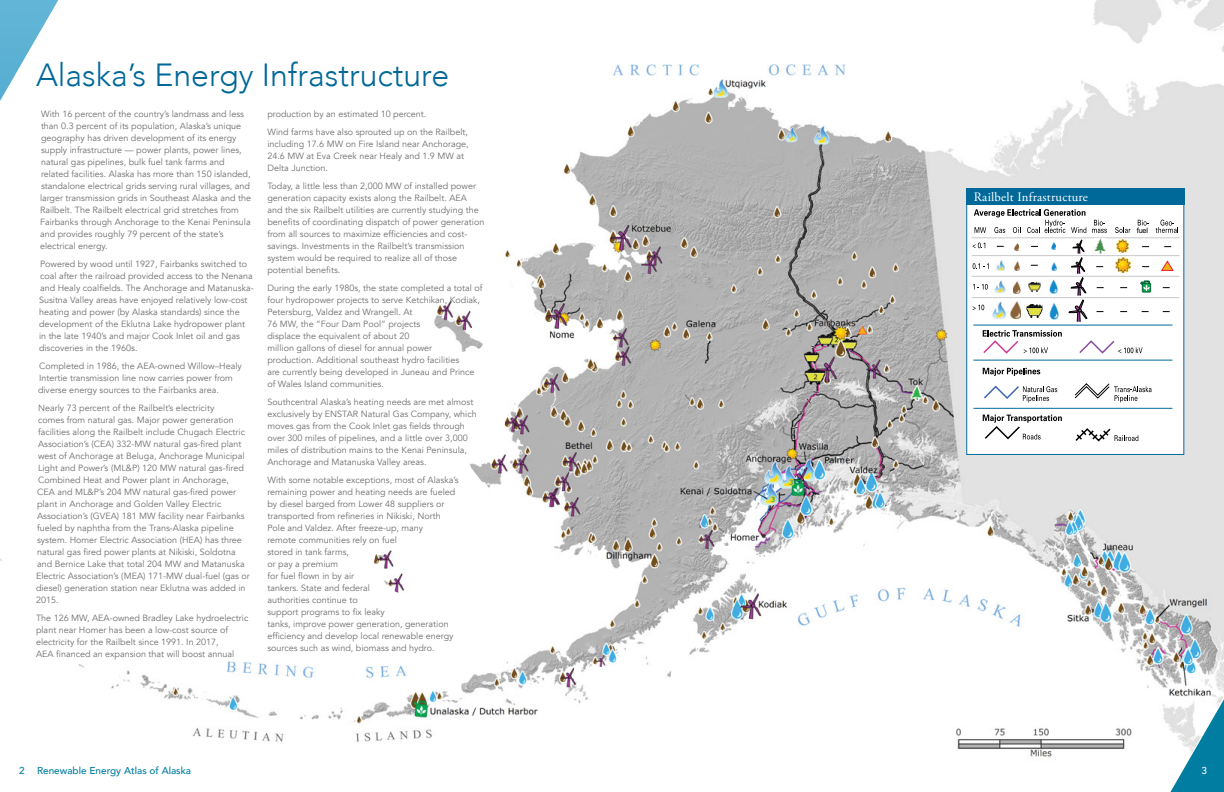
<style>
.page{position:relative;width:1224px;height:792px;background:#fff}
.page>*{position:absolute;margin:0;border:0;box-sizing:border-box;transform-origin:0 0}
.t1{font:300 32px "Avenir";color:#006899}
.t2{font:12.8px "Adobe Garamond Pro";letter-spacing:.015em;color:#fff}
.t3{font:500 10px "Avenir";color:#007da1}
.t4{font:500 10px "Avenir";color:#fff}
.t5{font:9px/12px "Avenir";color:#6e6f71}
.t6{font:7.4px "Arial";color:#000}
</style>
<div class="page">
<img style="left:0;top:0;width:1224px;height:792px">
<div style="left:967px;top:194px;width:217px;height:260px;background:#fff"></div>
<div style="left:967px;top:194px;width:217px;height:261px;border:1px solid #00699a"></div>
<hr style="left:973px;top:325px;width:199px;height:1px;background:#00699a">
<hr style="left:973px;top:360px;width:199px;height:1px;background:#00699a">
<svg style="left:983px;top:368px;width:57px;height:8px"></svg>
<svg style="left:974px;top:209px;width:112px;height:24px"></svg>
<svg style="left:1092px;top:220px;width:15px;height:13px"></svg>
<svg style="left:1138px;top:220px;width:11px;height:6px"></svg>
<svg style="left:1115px;top:227px;width:15px;height:6px"></svg>
<svg style="left:1156px;top:220px;width:22px;height:13px"></svg>
<svg style="left:1161px;top:260px;width:13px;height:11px"></svg>
<svg style="left:1029px;top:283px;width:12px;height:9px"></svg>
<img style="left:1026px;top:305px;width:17px;height:12px">
<svg style="left:973px;top:243px;width:12px;height:5px"></svg>
<svg style="left:973px;top:263px;width:16px;height:6px"></svg>
<svg style="left:973px;top:284px;width:15px;height:6px"></svg>
<svg style="left:973px;top:305px;width:11px;height:5px"></svg>
<hr style="left:972px;top:238px;width:207px;height:1px;background:#c7c8ca">
<hr style="left:972px;top:255px;width:207px;height:1px;background:#c7c8ca">
<svg style="left:982px;top:330px;width:80px;height:24px"></svg>
<svg style="left:1079px;top:340px;width:64px;height:14px"></svg>
<svg style="left:984px;top:385px;width:73px;height:17px"></svg>
<svg style="left:1074px;top:383px;width:77px;height:19px"></svg>
<hr style="left:973px;top:408px;width:199px;height:1px;background:#00699a">
<svg style="left:983px;top:415px;width:79px;height:25px"></svg>
<svg style="left:1075px;top:428px;width:63px;height:14px"></svg>
<svg style="left:1051px;top:262px;width:6px;height:9px"></svg>
<svg style="left:1050px;top:280px;width:8px;height:13px"></svg>
<img style="left:1049px;top:303px;width:10px;height:16px">
<img style="left:1094px;top:239px;width:12px;height:15px">
<hr style="left:972px;top:276px;width:207px;height:1px;background:#c7c8ca">
<hr style="left:972px;top:297px;width:207px;height:1px;background:#c7c8ca">
<svg style="left:994px;top:280px;width:12px;height:13px"></svg>
<img style="left:992px;top:302px;width:15px;height:16px">
<div style="left:967px;top:188px;width:217px;height:16px;background:#00699a"></div>
<img style="left:1011px;top:302px;width:10px;height:16px">
<svg style="left:1013px;top:281px;width:8px;height:13px"></svg>
<svg style="left:1014px;top:262px;width:6px;height:8px"></svg>
<svg style="left:1015px;top:244px;width:4px;height:7px"></svg>
<svg style="left:1052px;top:243px;width:4px;height:7px"></svg>
<svg style="left:996px;top:261px;width:9px;height:9px"></svg>
<svg style="left:1068px;top:239px;width:20px;height:83px"></svg>
<div style="left:1142px;top:283px;width:9px;height:9px;border:1px solid #016535"></div>
<svg style="left:1140px;top:281px;width:10px;height:10px"></svg>
<img style="left:1116px;top:258px;width:15px;height:15px">
<svg style="left:1116px;top:240px;width:13px;height:13px"></svg>
<h1 class="t1" style="left:36px;top:56px;width:415px">Alaska’s Energy Infrastructure</h1>
<p class="t5" style="left:40px;top:108px;width:213px">With 16 percent of the country’s landmass and less than 0.3 percent of its population, Alaska’s unique geography has driven development of its energy supply infrastructure — power plants, power lines, natural gas pipelines, bulk fuel tank farms and related facilities. Alaska has more than 150 islanded, standalone electrical grids serving rural villages, and larger transmission grids in Southeast Alaska and the Railbelt. The Railbelt electrical grid stretches from Fairbanks through Anchorage to the Kenai Peninsula and provides roughly 79 percent of the state’s electrical energy.</p>
<p class="t5" style="left:39px;top:258px;width:216px">Powered by wood until 1927, Fairbanks switched to coal after the railroad provided access to the Nenana and Healy coalfields. The Anchorage and Matanuska-Susitna Valley areas have enjoyed relatively low-cost heating and power (by Alaska standards) since the development of the Eklutna Lake hydropower plant in the late 1940’s and major Cook Inlet oil and gas discoveries in the 1960s.</p>
<p class="t5" style="left:38px;top:360px;width:205px">Completed in 1986, the AEA-owned Willow–Healy<br>Intertie transmission line now carries power from diverse energy sources to the Fairbanks area.</p>
<p class="t5" style="left:36px;top:402px;width:215px">Nearly 73 percent of the Railbelt’s electricity<br>comes from natural gas. Major power generation facilities along the Railbelt include Chugach Electric Association’s (CEA) 332-MW natural gas-fired plant west of Anchorage at Beluga, Anchorage Municipal Light and Power’s (ML&amp;P) 120 MW natural gas-fired Combined Heat and Power plant in Anchorage,<br>CEA and ML&amp;P’s 204 MW natural gas-fired power plant in Anchorage and Golden Valley Electric Association’s (GVEA) 181 MW facility near Fairbanks fueled by naphtha from the Trans-Alaska pipeline system. Homer Electric Association (HEA) has three natural gas fired power plants at Nikiski, Soldotna and Bernice Lake that total 204 MW and Matanuska Electric Association’s (MEA) 171-MW dual-fuel (gas or diesel) generation station near Eklutna was added in 2015.</p>
<p class="t5" style="left:36px;top:612px;width:214px">The 126 MW, AEA-owned Bradley Lake hydroelectric plant near Homer has been a low-cost source of electricity for the Railbelt since 1991. In 2017,<br>AEA financed an expansion that will boost annual</p>
<p class="t5" style="left:267px;top:105px;width:202px;line-height:18px">production by an estimated 10 percent.<br>Wind farms have also sprouted up on the Railbelt,</p>
<p class="t5" style="left:267px;top:138px;width:203px">including 17.6 MW on Fire Island near Anchorage,<br>24.6 MW at Eva Creek near Healy and 1.9 MW at<br>Delta Junction.</p>
<p class="t5" style="left:267px;top:180px;width:218px">Today, a little less than 2,000 MW of installed power generation capacity exists along the Railbelt. AEA and the six Railbelt utilities are currently studying the benefits of coordinating dispatch of power generation from all sources to maximize efficiencies and cost&shy;savings. Investments in the Railbelt’s transmission system would be required to realize all of those potential benefits.</p>
<p class="t5" style="left:267px;top:282px;width:217px">During the early 1980s, the state completed a total of four hydropower projects to serve Ketchikan, Kodiak, Petersburg, Valdez and Wrangell. At<br>76 MW, the “Four Dam Pool” projects<br>displace the equivalent of about 20<br>million gallons of diesel for annual power<br>production. Additional southeast hydro facilities<br>are currently being developed in Juneau and Prince of Wales Island communities.</p>
<p class="t5" style="left:267px;top:396px;width:211px">Southcentral Alaska’s heating needs are met almost exclusively by ENSTAR Natural Gas Company, which moves gas from the Cook Inlet gas fields through over 300 miles of pipelines, and a little over 3,000 miles of distribution mains to the Kenai Peninsula, Anchorage and Matanuska Valley areas.</p>
<p class="t5" style="left:267px;top:474px;width:193px">With some notable exceptions, most of Alaska’s remaining power and heating needs are fueled by diesel barged from Lower 48 suppliers or transported from refineries in Nikiski, North Pole and Valdez. After freeze-up, many<br>remote communities rely on fuel<br>stored in tank farms,<br>or pay a premium<br>for fuel flown in by air<br>tankers. State and federal<br>authorities continue to<br>support programs to fix leaky<br>tanks, improve power generation, generation efficiency and develop local renewable energy sources such as wind, biomass and hydro.</p>
<p class="t3" style="left:19px;top:762px;width:174px">2 Renewable Energy Atlas of Alaska</p>
<h2 class="t2" style="left:974px;top:189px;width:116px">Railbelt Infrastructure</h2>
<p class="t6" style="left:1137px;top:225px;width:13px">fuel</p>
<p class="t4" style="left:1201px;top:762px;width:7px">3</p>
</div>
